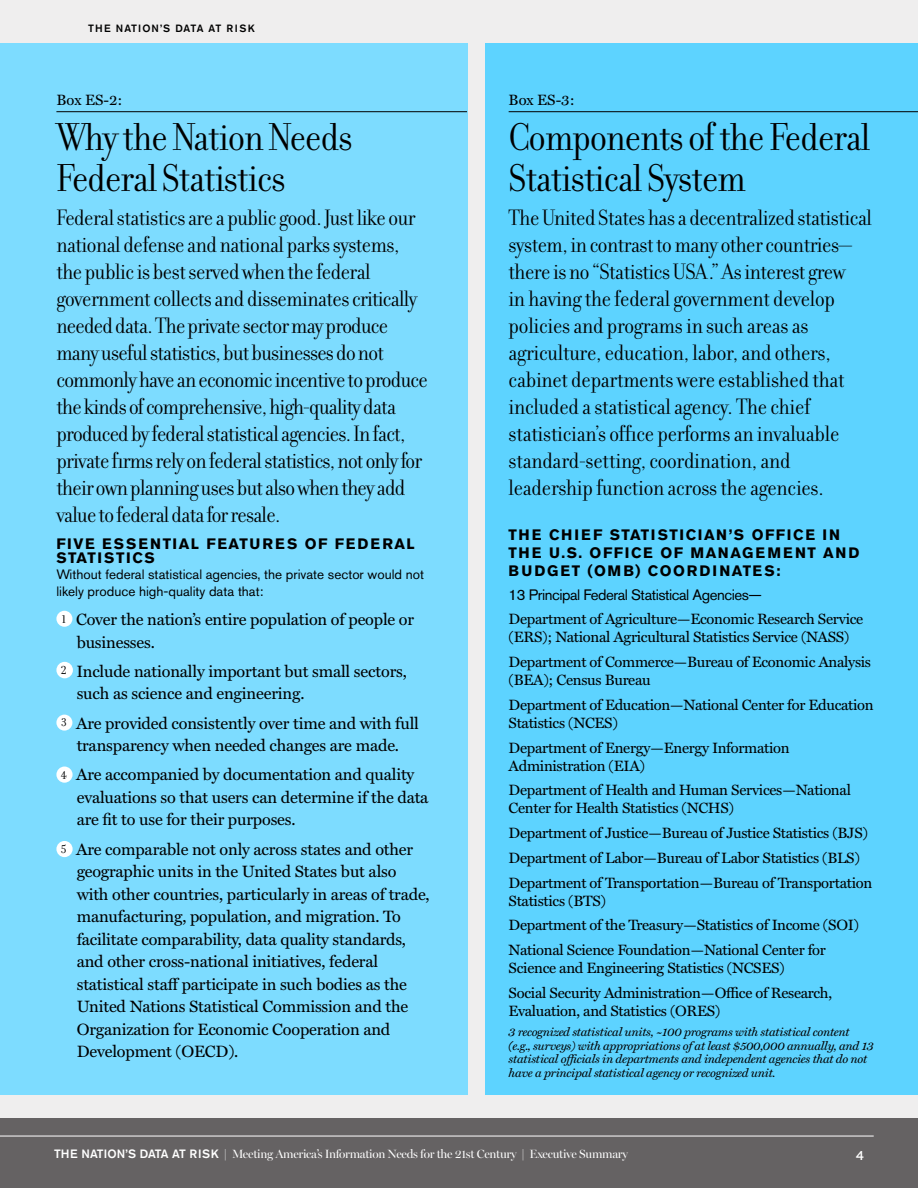
<style>
.page{position:relative;width:918px;height:1188px;background:#efeeee}
.page>*{position:absolute;margin:0;border:0;box-sizing:border-box;transform-origin:0 0}
.t1{font:42px/40.5px "Filosofia Grand OT";letter-spacing:-.02em;color:#000}
.t2{font:24px/27px "Filosofia Grand OT";letter-spacing:-.02em;color:#000}
.t3{font:16.5px/22.5px "Miller Text";letter-spacing:-.01em;color:#000}
.t4{font:15px/18px "Miller Text";letter-spacing:-.02em;color:#000}
.t5{font:15px/18px "Akzidenz Grotesk Pro Bold UFC";letter-spacing:.1em;color:#000}
.t6{font:15px "Akzidenz Grotesk Pro Regular UFC";letter-spacing:-.03em;color:#000}
.t7{font:13.5px/16.5px "Akzidenz Grotesk Pro Regular UFC";color:#000}
.t8{font:13.5px "Knockout 32 Junior Cruisewt";color:#fff}
.t9{font:italic 12px/13.5px "Miller Text";letter-spacing:-.02em;color:#000}
.t10{font:12px "Miller Banner";letter-spacing:-.025em;color:#fff}
.t11{font:10.5px "Akzidenz Grotesk Pro Md UFC";letter-spacing:.1em;color:#000}
.s1{font-family:"Filosofia Lining OT";font-size:12px}
.s2{font-family:"Filosofia Lining OT";font-size:12.15px}
.s3{font-family:"Akzidenz Grotesk Pro Md UFC"}
</style>
<div class="page">
<div style="left:0;top:43px;width:467px;height:1052px;background:#7ddcff"></div>
<div style="left:485px;top:43px;width:433px;height:1052px;background:#5dd3ff"></div>
<div style="left:56px;top:611px;width:16px;height:16px;background:#fff;border-radius:50%"></div>
<div style="left:56px;top:662px;width:17px;height:16px;background:#fff;border-radius:50%"></div>
<div style="left:56px;top:715px;width:16px;height:16px;background:#fff;border-radius:50%"></div>
<div style="left:56px;top:767px;width:17px;height:16px;background:#fff;border-radius:50%"></div>
<div style="left:56px;top:841px;width:17px;height:16px;background:#fff;border-radius:50%"></div>
<hr style="left:56px;top:111px;width:411px;height:1px;background:#000">
<hr style="left:509px;top:111px;width:409px;height:1px;background:#000">
<div style="left:0;top:1118px;width:918px;height:70px;background:#656263"></div>
<hr style="left:0;top:1136px;width:874px;height:1px;background:#fff">
<p class="t11" style="left:88px;top:21px;width:168px">THE NATION’S DATA AT RISK</p>
<p class="t4" style="left:56px;top:89px;width:68px">Box ES-2:</p>
<p class="t4" style="left:509px;top:89px;width:68px">Box ES-3:</p>
<h1 class="t1" style="left:56px;top:118px;width:298px">Why the Nation Needs<br>FederalStatistics</h1>
<h1 class="t1" style="left:509px;top:118px;width:363px">Components of the Federal<br>Statistical System</h1>
<p class="t2" style="left:56px;top:205px;width:373px">Federal statistics are a public good. Just like our national defense and national parks systems, the public is best served when the federal government collects and disseminates critically needed data. The private sector may produce many useful statistics, but businesses do not commonly have an economic incentive to produce the kinds of comprehensive, high-quality data produced by federal statistical agencies. In fact, private firms rely on federal statistics, not only for their own planning uses but also when they add value to federal data for resale.</p>
<p class="t5" style="left:56px;top:537px;width:360px;line-height:13.5px">FIVE ESSENTIAL FEATURES OF FEDERAL<br>STATISTICS</p>
<p class="t7" style="left:56px;top:566px;width:369px">Without federal statistical agencies, the private sector would not likely produce high-quality data that:</p>
<p class="t3" style="left:77px;top:607px;width:339px;text-indent:-15px"><sup>1</sup> Cover the nation’s entire population of people or businesses.</p>
<p class="t3" style="left:77px;top:659px;width:332px;text-indent:-16px"><sup>2</sup> Include nationally important but small sectors, such as science and engineering.</p>
<p class="t3" style="left:61px;top:711px;width:359px;text-align:center"><span class="s1">3</span> Are provided consistently over time and with full transparency when needed changes are made.</p>
<p class="t3" style="left:77px;top:762px;width:353px;text-indent:-16px"><span class="s2">4</span> Are accompanied by documentation and quality evaluations so that users can determine if the data are fit to use for their purposes.</p>
<p class="t3" style="left:77px;top:837px;width:355px;text-indent:-16px"><span class="s2">5</span> Are comparable not only across states and other geographic units in the United States but also with other countries, particularly in areas of trade, manufacturing, population, and migration. To facilitate comparability, data quality standards, and other cross-national initiatives, federal statistical staff participate in such bodies as the United Nations Statistical Commission and the Organization for Economic Cooperation and Development (OECD).</p>
<p class="t2" style="left:509px;top:205px;width:365px">The United States has a decentralized statistical system, in contrast to many other countries— there is no “Statistics USA.” As interest grew<br>in having the federal government develop policies and programs in such areas as agriculture, education, labor, and others, cabinet departments were established that included a statistical agency. The chief statistician’s office performs an invaluable standard-setting, coordination, and leadership function across the agencies.</p>
<p class="t5" style="left:509px;top:526px;width:352px">THE CHIEF STATISTICIAN’S OFFICE IN<br>THE U.S. OFFICE OF MANAGEMENT AND<br>BUDGET (OMB) COORDINATES:</p>
<p class="t6" style="left:509px;top:585px;width:255px">13 Principal Federal Statistical Agencies—</p>
<p class="t4" style="left:509px;top:609px;width:356px">Department of Agriculture—Economic Research Service (ERS); National Agricultural Statistics Service (NASS)</p>
<p class="t4" style="left:509px;top:652px;width:364px">Department of Commerce—Bureau of Economic Analysis (BEA); Census Bureau</p>
<p class="t4" style="left:509px;top:695px;width:367px">Department of Education—National Center for Education<br>Statistics (NCES)</p>
<p class="t4" style="left:509px;top:737px;width:282px">Department of Energy—Energy Information<br>Administration (EIA)</p>
<p class="t4" style="left:509px;top:780px;width:344px">Department of Health and Human Services—National<br>Center for Health Statistics (NCHS)</p>
<p class="t4" style="left:509px;top:820px;width:365px;line-height:24.8px">Department of Justice—Bureau of Justice Statistics (BJS)<br>Department of Labor—Bureau of Labor Statistics (BLS)<br>Department of Transportation—Bureau of Transportation</p>
<p class="t4" style="left:509px;top:887px;width:352px;line-height:24.8px">Statistics (BTS)<br>Department of the Treasury—Statistics of Income (SOI)<br>National Science Foundation—National Center for</p>
<p class="t4" style="left:509px;top:955px;width:325px;line-height:24.8px">Science and Engineering Statistics (NCSES)<br>Social Security Administration—Office of Research,</p>
<p class="t4" style="left:509px;top:1001px;width:213px">Evaluation, and Statistics (ORES)</p>
<p class="t9" style="left:509px;top:1024px;width:366px">3 recognized statistical units, ~100 programs with statistical content (e.g., surveys) with appropriations of at least $500,000 annually, and 13 statistical officials in departments and independent agencies that do not have a principal statistical agency or recognized unit.</p>
<p class="t10" style="left:54px;top:1147px;width:576px"><span class="s3">THE NATION’S DATA AT RISK</span> | Meeting America’s Information Needs for the 21st Century | Executive Summary</p>
<p class="t8" style="left:856px;top:1146px;width:10px">4</p>
</div>
